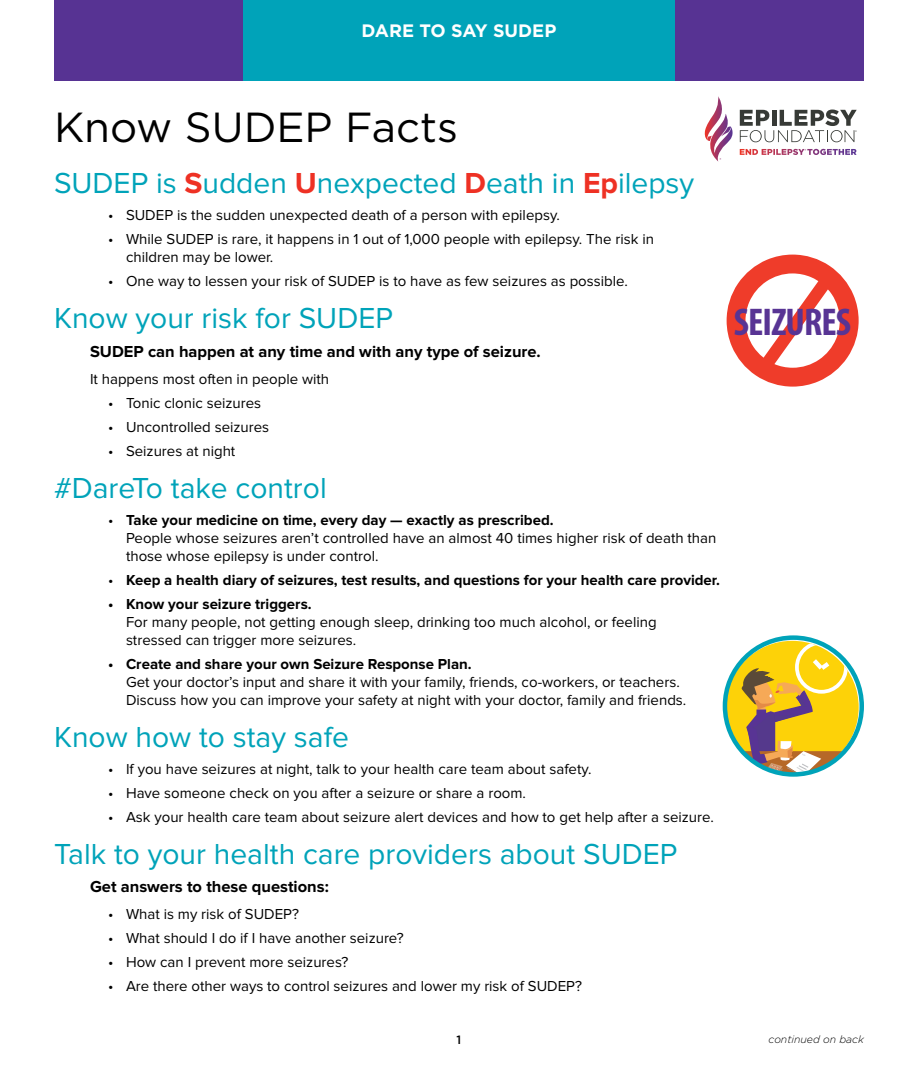
<style>
.page{position:relative;width:918px;height:1080px;background:#fff}
.page>*{position:absolute;margin:0;border:0;box-sizing:border-box;transform-origin:0 0}
.t1{font:42px "Gotham";color:#000}
.t2{font:700 condensed 38.85px "Myriad Pro";letter-spacing:-.025em;color:#583494}
.t3{font:30px "Proxima Nova";color:#00a3b9}
.t4{font:700 18px "Gotham";color:#fff}
.t5{font:700 16.5px "Proxima Nova";color:#000}
.t6{font:15px/18px "Proxima Nova";color:#000}
.t7{font:700 15px "Proxima Nova";color:#000}
.t8{font:500 12px "Gotham";color:#000}
.t9{font:italic 300 10.5px "Gotham";color:#000}
.s1{font-weight:700;color:#ee3124}
.s2{font-weight:700}
.s3{font-weight:400}
</style>
<div class="page">
<div style="left:54px;top:0;width:810px;height:81px;background:#573393"></div>
<div style="left:243px;top:0;width:432px;height:81px;background:#00a3b9"></div>
<svg style="left:704px;top:96px;width:29px;height:66px"></svg>
<svg style="left:740px;top:110px;width:117px;height:32px"></svg>
<svg style="left:746px;top:149px;width:111px;height:6px"></svg>
<svg style="left:726px;top:254px;width:133px;height:133px"></svg>
<svg style="left:725px;top:638px;width:137px;height:136px"></svg>
<div style="left:723px;top:635px;width:141px;height:142px;border:4px solid #00a3b9;border-radius:50%"></div>
<p class="t4" style="left:362px;top:19px;width:196px">DARE TO SAY SUDEP</p>
<h1 class="t1" style="left:54px;top:100px;width:405px">Know SUDEP Facts</h1>
<h3 class="t3" style="left:54px;top:169px;width:642px">SUDEP is <span class="s1">S</span>udden <span class="s1">U</span>nexpected <span class="s1">D</span>eath in <span class="s1">Ep</span>ilepsy</h3>
<p class="t6" style="left:108px;top:207px;width:453px">• SUDEP is the sudden unexpected death of a person with epilepsy.</p>
<p class="t6" style="left:126px;top:231px;width:530px;text-indent:-18px">• While SUDEP is rare, it happens in 1 out of 1,000 people with epilepsy. The risk in children may be lower.</p>
<p class="t6" style="left:108px;top:273px;width:522px">• One way to lessen your risk of SUDEP is to have as few seizures as possible.</p>
<h3 class="t3" style="left:54px;top:304px;width:341px">Know your risk for SUDEP</h3>
<p class="t5" style="left:90px;top:344px;width:452px">SUDEP can happen at any time and with any type of seizure.</p>
<p class="t6" style="left:90px;top:370px;width:241px">It happens most often in people with</p>
<p class="t6" style="left:108px;top:394px;width:155px">• Tonic clonic seizures</p>
<p class="t6" style="left:108px;top:418px;width:163px">• Uncontrolled seizures</p>
<p class="t6" style="left:108px;top:442px;width:129px">• Seizures at night</p>
<h3 class="t3" style="left:54px;top:474px;width:274px">#DareTo take control</h3>
<p class="t6" style="left:126px;top:511px;width:592px;text-indent:-18px">• <span class="s2">Take your medicine on time, every day — exactly as prescribed.<br></span>People whose seizures aren’t controlled have an almost 40 times higher risk of death than those whose epilepsy is under control.</p>
<p class="t7" style="left:108px;top:573px;width:613px"><span class="s3">•</span> Keep a health diary of seizures, test results, and questions for your health care provider.</p>
<p class="t7" style="left:108px;top:597px;width:205px">• Know your seizure triggers.</p>
<p class="t6" style="left:126px;top:613px;width:532px">For many people, not getting enough sleep, drinking too much alcohol, or feeling stressed can trigger more seizures.</p>
<p class="t7" style="left:108px;top:657px;width:365px">• Create and share your own Seizure Response Plan.</p>
<p class="t6" style="left:126px;top:673px;width:562px">Get your doctor’s input and share it with your family, friends, co-workers, or teachers.<br>Discuss how you can improve your safety at night with your doctor, family and friends.</p>
<h3 class="t3" style="left:54px;top:723px;width:297px">Know how to stay safe</h3>
<p class="t6" style="left:108px;top:760px;width:485px">• If you have seizures at night, talk to your health care team about safety.</p>
<p class="t6" style="left:108px;top:784px;width:420px">• Have someone check on you after a seizure or share a room.</p>
<p class="t6" style="left:108px;top:808px;width:607px">• Ask your health care team about seizure alert devices and how to get help after a seizure.</p>
<h3 class="t3" style="left:54px;top:840px;width:625px">Talk to your health care providers about SUDEP</h3>
<p class="t5" style="left:90px;top:879px;width:240px">Get answers to these questions:</p>
<p class="t6" style="left:108px;top:906px;width:193px">• What is my risk of SUDEP?</p>
<p class="t6" style="left:108px;top:930px;width:297px">• What should I do if I have another seizure?</p>
<p class="t6" style="left:108px;top:954px;width:242px">• How can I prevent more seizures?</p>
<p class="t6" style="left:108px;top:978px;width:476px">• Are there other ways to control seizures and lower my risk of SUDEP?</p>
<h2 class="t2" style="left:734px;top:298px;width:119px">SEIZURES</h2>
<p class="t8" style="left:457px;top:1032px;width:6px">1</p>
<p class="t9" style="left:769px;top:1033px;width:97px">continued on back</p>
</div>
